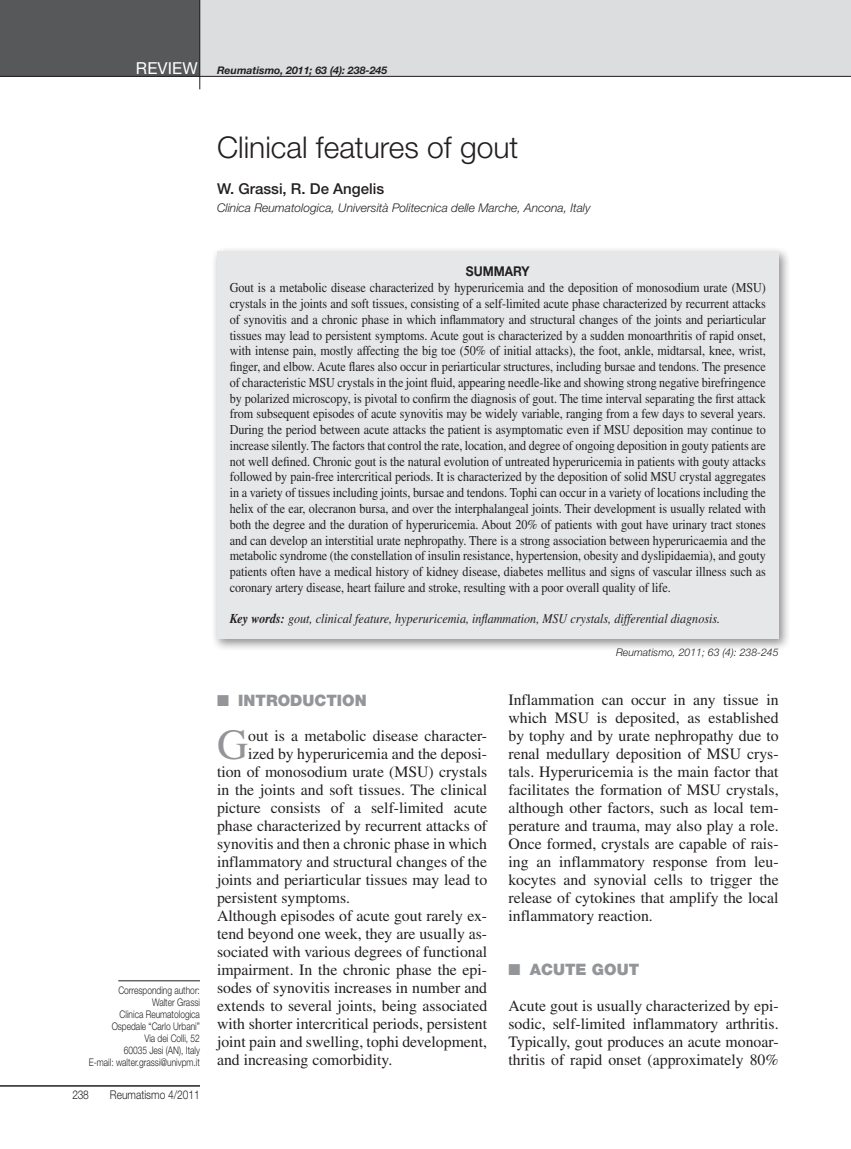
<style>
.page{position:relative;width:851px;height:1149px;background:#fff}
.page>*{position:absolute;margin:0;border:0;box-sizing:border-box;transform-origin:0 0}
.t1{font:42.9px "Times LT Std";color:#939598}
.t2{font:300 30px "Helvetica Neue LT Std";color:#231f20}
.t3{font:15.75px/18px "Times LT Std";color:#231f20;text-align:justify}
.t4{font:900 15.75px "Helvetica Neue LT Std";color:#939598}
.t5{font:500 15px "Helvetica Neue LT Std";color:#231f20}
.t6{font:13.5px/15.8px "Times LT Std";letter-spacing:-.005em;color:#231f20;text-align:justify;scale:.9 1}
.t7{font:italic 13.5px "Times LT Std";color:#231f20;scale:.9 1}
.t8{font:700 13.5px "Helvetica Neue LT Std";color:#231f20;scale:.9 1}
.t9{font:italic 300 12px "Helvetica Neue LT Std";color:#231f20}
.t10{font:300 12px "Helvetica Neue LT Std";color:#231f20;scale:.85 1}
.t11{font:300 10.5px/12px "Helvetica Neue LT Std";color:#231f20;text-align:right;scale:.8 1}
.t12{font:italic 700 10.5px "Helvetica Neue LT Std";color:#231f20}
.t13{font:italic 300 10.5px "Helvetica Neue LT Std";color:#231f20}
.s1{font-weight:400;font-style:normal;font-size:16.5px;color:#fff}
.s2{font-weight:700}
</style>
<div class="page">
<hr style="left:0;top:1084px;width:200px;height:2px;background:#231f20">
<div style="left:0;top:0;width:850px;height:77px;background:#dcdddf"></div>
<div style="left:0;top:0;width:200px;height:77px;background:#57585a"></div>
<hr style="left:0;top:76px;width:850px;height:1px;background:#231f20">
<hr style="left:199px;top:0;width:1px;height:89px;background:#231f20">
<hr style="left:118px;top:980px;width:82px;height:1px;background:#231f20">
<div style="left:210px;top:245px;width:580px;height:405px;background:#231f20;opacity:.5"></div>
<div style="left:217px;top:251px;width:561px;height:387px;background:#e6e7e9"></div>
<p class="t12" style="left:136px;top:64px;width:253px"><span class="s1">REVIEW</span> Reumatismo, 2011; 63 (4): 238-245</p>
<h2 class="t2" style="left:217px;top:128px;width:303px">Clinical features of gout</h2>
<p class="t5" style="left:217px;top:179px;width:169px">W. Grassi, R. De Angelis</p>
<p class="t9" style="left:217px;top:200px;width:375px">Clinica Reumatologica, Università Politecnica delle Marche, Ancona, Italy</p>
<p class="t11" style="left:89px;top:983px;width:140px">Corresponding author:<br>Walter Grassi<br>Clinica Reumatologica<br>Ospedale “Carlo Urbani”<br>Via dei Colli, 52<br>60035 Jesi (AN), Italy<br>E-mail: walter.grassi@univpm.it</p>
<p class="t10" style="left:72px;top:1086px;width:21px">238</p>
<p class="t10" style="left:110px;top:1086px;width:107px">Reumatismo 4/2011</p>
<p class="t8" style="left:466px;top:263px;width:72px">SUMMARY</p>
<p class="t6" style="left:230px;top:280px;width:597px">Gout is a metabolic disease characterized by hyperuricemia and the deposition of monosodium urate (MSU) crystals in the joints and soft tissues, consisting of a self-limited acute phase characterized by recurrent attacks of synovitis and a chronic phase in which inflammatory and structural changes of the joints and periarticular tissues may lead to persistent symptoms. Acute gout is characterized by a sudden monoarthritis of rapid onset, with intense pain, mostly affecting the big toe (50% of initial attacks), the foot, ankle, midtarsal, knee, wrist, finger, and elbow. Acute flares also occur in periarticular structures, including bursae and tendons. The presence of characteristic MSU crystals in the joint fluid, appearing needle-like and showing strong negative birefringence by polarized microscopy, is pivotal to confirm the diagnosis of gout. The time interval separating the first attack from subsequent episodes of acute synovitis may be widely variable, ranging from a few days to several years.<br>During the period between acute attacks the patient is asymptomatic even if MSU deposition may continue to increase silently. The factors that control the rate, location, and degree of ongoing deposition in gouty patients are not well defined. Chronic gout is the natural evolution of untreated hyperuricemia in patients with gouty attacks followed by pain-free intercritical periods. It is characterized by the deposition of solid MSU crystal aggregates in a variety of tissues including joints, bursae and tendons. Tophi can occur in a variety of locations including the helix of the ear, olecranon bursa, and over the interphalangeal joints. Their development is usually related with both the degree and the duration of hyperuricemia. About 20% of patients with gout have urinary tract stones and can develop an interstitial urate nephropathy. There is a strong association between hyperuricaemia and the metabolic syndrome (the constellation of insulin resistance, hypertension, obesity and dyslipidaemia), and gouty patients often have a medical history of kidney disease, diabetes mellitus and signs of vascular illness such as coronary artery disease, heart failure and stroke, resulting with a poor overall quality of life.</p>
<p class="t7" style="left:230px;top:611px;width:546px"><span class="s2">Key words:</span> gout, clinical feature, hyperuricemia, inflammation, MSU crystals, differential diagnosis.</p>
<p class="t13" style="left:616px;top:646px;width:164px">Reumatismo, 2011; 63 (4): 238-245</p>
<p class="t4" style="left:217px;top:691px;width:151px">■ INTRODUCTION</p>
<h1 class="t1" style="left:217px;top:719px;width:33px">G</h1>
<p class="t3" style="left:248px;top:726px;width:240px">out is a metabolic disease character-</p>
<p class="t3" style="left:248px;top:744px;width:240px">ized by hyperuricemia and the deposi-</p>
<p class="t3" style="left:217px;top:762px;width:272px">tion of monosodium urate (MSU) crystals</p>
<p class="t3" style="left:217px;top:780px;width:271px">in the joints and soft tissues. The clinical</p>
<p class="t3" style="left:217px;top:798px;width:271px">picture consists of a self-limited acute</p>
<p class="t3" style="left:217px;top:816px;width:271px">phase characterized by recurrent attacks of</p>
<p class="t3" style="left:217px;top:834px;width:271px">synovitis and then a chronic phase in which</p>
<p class="t3" style="left:217px;top:852px;width:271px">inflammatory and structural changes of the</p>
<p class="t3" style="left:217px;top:870px;width:272px">joints and periarticular tissues may lead to</p>
<p class="t3" style="left:217px;top:888px;width:135px">persistent symptoms.</p>
<p class="t3" style="left:217px;top:906px;width:272px">Although episodes of acute gout rarely ex-</p>
<p class="t3" style="left:217px;top:924px;width:272px">tend beyond one week, they are usually as-</p>
<p class="t3" style="left:217px;top:942px;width:271px">sociated with various degrees of functional</p>
<p class="t3" style="left:217px;top:960px;width:271px">impairment. In the chronic phase the epi-</p>
<p class="t3" style="left:217px;top:978px;width:271px">sodes of synovitis increases in number and</p>
<p class="t3" style="left:217px;top:996px;width:272px">extends to several joints, being associated</p>
<p class="t3" style="left:217px;top:1014px;width:272px">with shorter intercritical periods, persistent</p>
<p class="t3" style="left:217px;top:1032px;width:271px">joint pain and swelling, tophi development,</p>
<p class="t3" style="left:217px;top:1050px;width:177px">and increasing comorbidity.</p>
<p class="t3" style="left:508px;top:690px;width:272px">Inflammation can occur in any tissue in which MSU is deposited, as established by tophy and by urate nephropathy due to renal medullary deposition of MSU crys&shy;tals. Hyperuricemia is the main factor that facilitates the formation of MSU crystals, although other factors, such as local tem&shy;perature and trauma, may also play a role.<br>Once formed, crystals are capable of rais&shy;ing an inflammatory response from leu&shy;kocytes and synovial cells to trigger the release of cytokines that amplify the local inflammatory reaction.</p>
<p class="t4" style="left:508px;top:960px;width:45px">■ ACUT</p>
<p class="t4" style="left:575px;top:960px;width:41px">E GOUT</p>
<p class="t3" style="left:508px;top:996px;width:272px">Acute gout is usually characterized by epi&shy;sodic, self-limited inflammatory arthritis.<br>Typically, gout produces an acute monoar&shy;thritis of rapid onset (approximately 80%</p>
</div>
